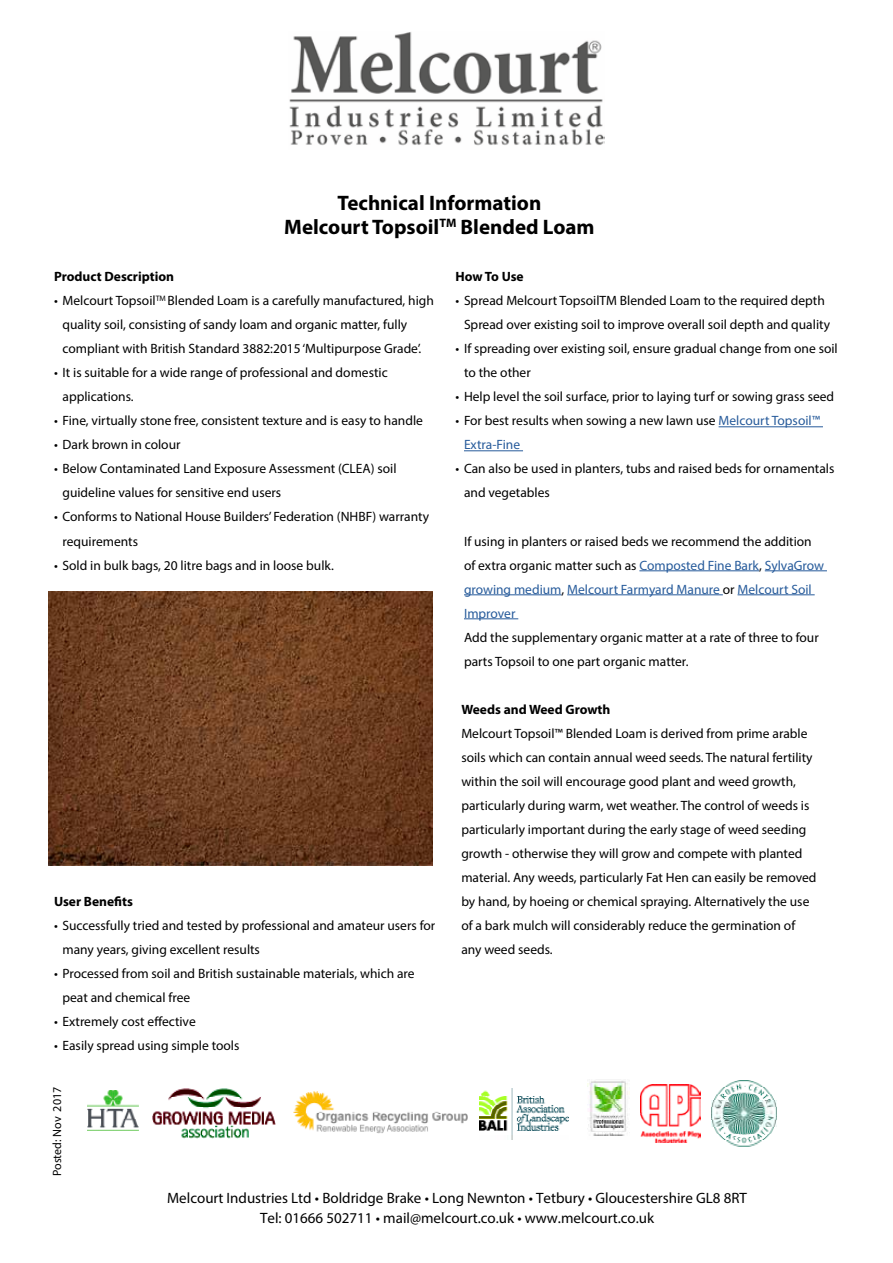
<style>
.page{position:relative;width:893px;height:1263px;background:#fff}
.page>*{position:absolute;margin:0;border:0;box-sizing:border-box;transform-origin:0 0}
.t1{font:700 21px/24px "Myriad Pro";color:#000;text-align:center}
.t2{font:15px/20.1px "Myriad Pro";color:#000;text-align:center}
.t3{font:13.5px/24px "Myriad Pro";color:#000}
.t4{font:700 13.5px "Myriad Pro";color:#000}
.t5{font:12px "Myriad Pro";color:#000}
.s1{color:#275b9b}
</style>
<div class="page">
<hr style="left:719px;top:426px;width:104px;height:1px;background:#275b9b">
<hr style="left:464px;top:450px;width:59px;height:1px;background:#275b9b">
<hr style="left:639px;top:570px;width:120px;height:1px;background:#275b9b">
<hr style="left:765px;top:570px;width:62px;height:1px;background:#275b9b">
<hr style="left:464px;top:594px;width:98px;height:1px;background:#275b9b">
<hr style="left:567px;top:594px;width:156px;height:1px;background:#275b9b">
<hr style="left:737px;top:594px;width:78px;height:1px;background:#275b9b">
<hr style="left:464px;top:618px;width:54px;height:1px;background:#275b9b">
<img style="left:49px;top:591px;width:383px;height:275px">
<img style="left:289px;top:32px;width:315px;height:114px">
<img style="left:479px;top:1088px;width:89px;height:51px">
<img style="left:88px;top:1091px;width:51px;height:39px">
<img style="left:152px;top:1088px;width:124px;height:51px">
<img style="left:293px;top:1091px;width:174px;height:42px">
<img style="left:588px;top:1080px;width:42px;height:56px">
<img style="left:711px;top:1081px;width:65px;height:65px">
<img style="left:640px;top:1084px;width:61px;height:58px">
<h1 class="t1" style="left:284px;top:190px;width:312px">Technical Information<br>Melcourt Topsoil<sup>TM</sup> Blended Loam</h1>
<p class="t4" style="left:54px;top:268px;width:122px">Product Description</p>
<p class="t3" style="left:63px;top:289px;width:373px;text-indent:-9px">• Melcourt Topsoil<sup>TM</sup> Blended Loam is a carefully manufactured, high quality soil, consisting of sandy loam and organic matter, fully compliant with British Standard 3882:2015 ‘Multipurpose Grade’.</p>
<p class="t3" style="left:63px;top:361px;width:327px;text-indent:-9px">• It is suitable for a wide range of professional and domestic applications.</p>
<p class="t3" style="left:54px;top:409px;width:370px">• Fine, virtually stone free, consistent texture and is easy to handle</p>
<p class="t3" style="left:54px;top:433px;width:128px">• Dark brown in colour</p>
<p class="t3" style="left:63px;top:457px;width:336px;text-indent:-9px">• Below Contaminated Land Exposure Assessment (CLEA) soil guideline values for sensitive end users</p>
<p class="t3" style="left:63px;top:505px;width:368px;text-indent:-9px">• Conforms to National House Builders’ Federation (NHBF) warranty requirements</p>
<p class="t3" style="left:54px;top:553px;width:281px">• Sold in bulk bags, 20 litre bags and in loose bulk.</p>
<p class="t4" style="left:54px;top:892px;width:81px">User Benefits</p>
<p class="t3" style="left:63px;top:913px;width:374px;text-indent:-9px">• Successfully tried and tested by professional and amateur users for many years, giving excellent results</p>
<p class="t3" style="left:63px;top:961px;width:354px;text-indent:-9px">• Processed from soil and British sustainable materials, which are peat and chemical free</p>
<p class="t3" style="left:54px;top:1009px;width:143px">• Extremely cost effective</p>
<p class="t3" style="left:54px;top:1033px;width:187px">• Easily spread using simple tools</p>
<p class="t5" style="left:50px;top:1176px;width:91px;rotate:-90deg">Posted: Nov 2017</p>
<p class="t4" style="left:455px;top:268px;width:70px">How To Use</p>
<p class="t3" style="left:464px;top:289px;width:368px;text-indent:-9px">• Spread Melcourt TopsoilTM Blended Loam to the required depth<br>Spread over existing soil to improve overall soil depth and quality</p>
<p class="t3" style="left:464px;top:337px;width:375px;text-indent:-9px">• If spreading over existing soil, ensure gradual change from one soil to the other</p>
<p class="t3" style="left:455px;top:385px;width:380px">• Help level the soil surface, prior to laying turf or sowing grass seed</p>
<p class="t3" style="left:464px;top:409px;width:358px;text-indent:-9px">• For best results when sowing a new lawn use <span class="s1">Melcourt Topsoil™<br>Extra-Fine</span></p>
<p class="t3" style="left:464px;top:457px;width:372px;text-indent:-9px">• Can also be used in planters, tubs and raised beds for ornamentals and vegetables</p>
<p class="t3" style="left:464px;top:529px;width:362px">If using in planters or raised beds we recommend the addition of extra organic matter such as <span class="s1">Composted Fine Bark</span>, <span class="s1">SylvaGrow growing medium</span>, <span class="s1">Melcourt Farmyard Manure</span> or <span class="s1">Melcourt Soil Improver</span></p>
<p class="t3" style="left:464px;top:625px;width:356px">Add the supplementary organic matter at a rate of three to four parts Topsoil to one part organic matter.</p>
<p class="t4" style="left:461px;top:700px;width:151px">Weeds and Weed Growth</p>
<p class="t3" style="left:461px;top:721px;width:357px">Melcourt Topsoil™ Blended Loam is derived from prime arable soils which can contain annual weed seeds. The natural fertility within the soil will encourage good plant and weed growth, particularly during warm, wet weather. The control of weeds is particularly important during the early stage of weed seeding growth - otherwise they will grow and compete with planted material. Any weeds, particularly Fat Hen can easily be removed by hand, by hoeing or chemical spraying. Alternatively the use of a bark mulch will considerably reduce the germination of any weed seeds.</p>
<p class="t2" style="left:167px;top:1188px;width:581px">Melcourt Industries Ltd • Boldridge Brake • Long Newnton • Tetbury • Gloucestershire GL8 8RT<br>Tel: 01666 502711 • mail@melcourt.co.uk • www.melcourt.co.uk</p>
</div>
